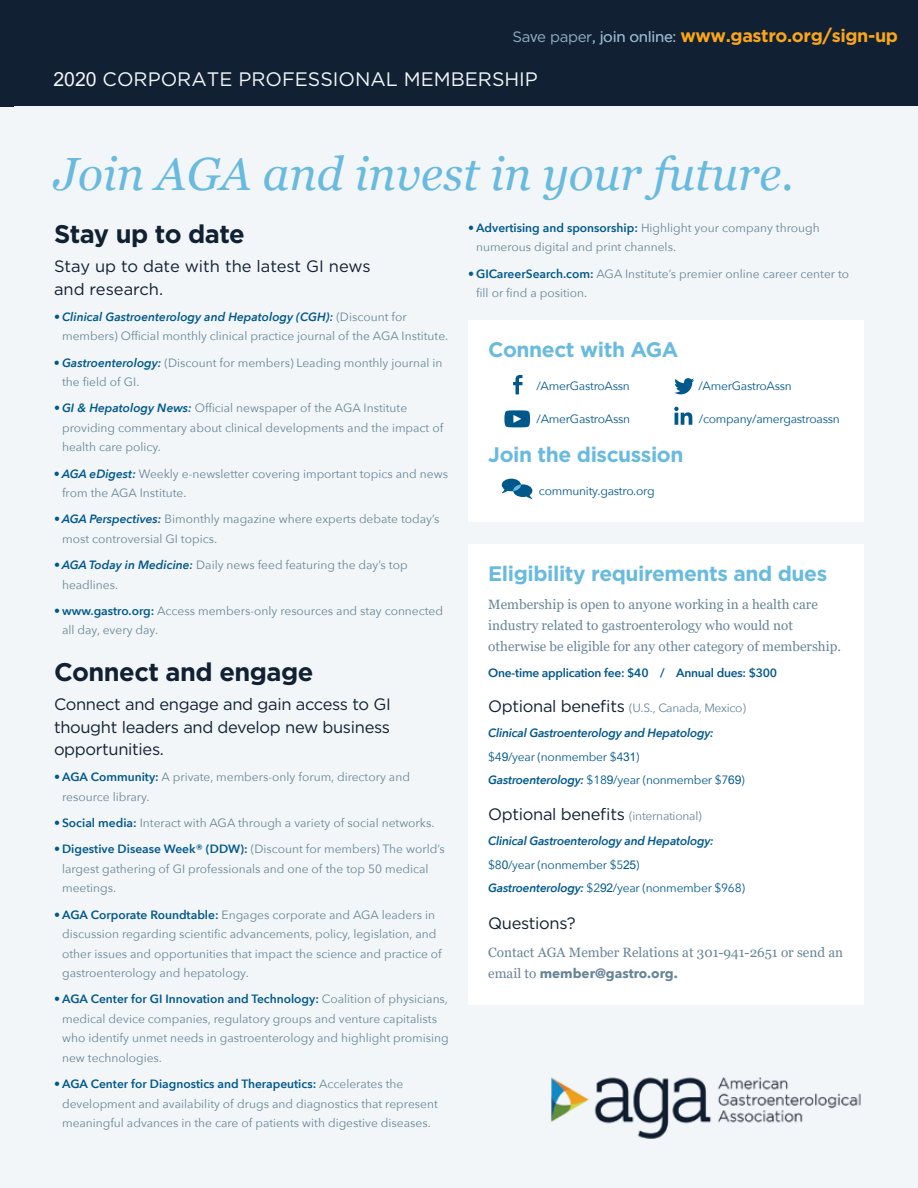
<style>
.page{position:relative;width:918px;height:1188px;background:#f2f6f8}
.page>*{position:absolute;margin:0;border:0;box-sizing:border-box;transform-origin:0 0}
.t1{font:italic 46.5px "Georgia";color:#69badf}
.t2{font:700 25.5px "Gotham";letter-spacing:-.02em;color:#112032}
.t3{font:700 21px "Gotham";letter-spacing:-.02em;color:#69badf}
.t4{font:19.5px "Gotham";color:#f2f6f8}
.t5{font:700 18px "Gotham";letter-spacing:-.02em;color:#faa61b}
.t6{font:16.5px/22.5px "Gotham";letter-spacing:-.02em;color:#112032;text-align:justify}
.t7{font:16.5px/22.5px "Gotham";color:#112032}
.t8{font:15px "Gotham";letter-spacing:-.02em;color:#90b0c5}
.t9{font:13.5px/21px "Georgia";color:#688598}
.t10{font:700 13.5px "Avenir Next";color:#688598}
.t11{font:12px/19.5px "Avenir Next";color:#688598}
.t12{font:italic 600 12px/24px "Avenir Next";letter-spacing:-.02em;color:#00588b}
.t13{font:12px "Avenir Next";letter-spacing:-.02em;color:#00588b}
.t14{font:600 12px "Avenir Next";letter-spacing:-.02em;color:#00588b}
.s1{font-family:"Arial"}
.s2{font-weight:400;font-size:15px;color:#90b0c5}
.s3{font-weight:600;font-style:italic;color:#00588b}
.s4{font-weight:600;color:#00588b}
.s5{font-family:"Gotham";font-weight:400;font-style:normal;font-size:16.5px;color:#112032}
.s6{font-weight:400;font-style:normal;color:#688598}
.s7{font-weight:400;font-style:normal}
.s8{font-family:"Arial";font-weight:400;font-style:normal}
.s9{font-family:"Avenir Next";font-size:12px;color:#688598}
.s10{font-family:"Georgia";font-weight:400}
</style>
<div class="page">
<div style="left:0;top:0;width:918px;height:106px;background:#112032"></div>
<img style="left:551px;top:1077px;width:310px;height:62px">
<div style="left:468px;top:320px;width:396px;height:202px;background:#fff"></div>
<svg style="left:513px;top:375px;width:10px;height:19px"></svg>
<svg style="left:674px;top:378px;width:20px;height:16px"></svg>
<svg style="left:504px;top:410px;width:26px;height:17px"></svg>
<svg style="left:674px;top:407px;width:18px;height:18px"></svg>
<svg style="left:501px;top:479px;width:32px;height:20px"></svg>
<svg style="left:513px;top:485px;width:8px;height:6px"></svg>
<div style="left:468px;top:544px;width:396px;height:461px;background:#fff"></div>
<p class="t8" style="left:512px;top:27px;width:82px">Sa<span class="s1">v</span>e paper</p>
<h3 class="t5" style="left:592px;top:24px;width:307px"><span class="s2">, join online:</span> www.gastro.org/sign-up</h3>
<h3 class="t4" style="left:53px;top:67px;width:486px"><span class="s1">2020</span> CORPORATE PROFESSIONAL MEMBERSHIP</h3>
<h1 class="t1" style="left:54px;top:144px;width:742px">Join AGA and invest in your future.</h1>
<h2 class="t2" style="left:54px;top:217px;width:192px">Stay up to date</h2>
<h3 class="t7" style="left:54px;top:255px;width:318px">Stay up to date with the latest GI news and research.</h3>
<p class="t11" style="left:62px;top:306px;width:388px;text-indent:-8px"><span class="s3">• Clinical Gastroenterology and Hepatology (CGH):</span> (Discount for members) Official monthly clinical practice journal of the AGA Institute.</p>
<p class="t11" style="left:62px;top:352px;width:382px;text-indent:-8px"><span class="s3">• Gastroenterology:</span> (Discount for members) Leading monthly journal in the field of GI.</p>
<p class="t11" style="left:62px;top:398px;width:383px;text-indent:-8px"><span class="s3">• GI &amp; Hepatology News:</span> Official newspaper of the AGA Institute providing commentary about clinical developments and the impact of health care policy.</p>
<p class="t11" style="left:62px;top:463px;width:387px;text-indent:-8px"><span class="s3">• AGA eDigest:</span> Weekly e-newsletter covering important topics and news from the AGA Institute.</p>
<p class="t11" style="left:62px;top:509px;width:379px;text-indent:-8px"><span class="s3">• AGA Perspectives:</span> Bimonthly magazine where experts debate today’s most controversial GI topics.</p>
<p class="t11" style="left:62px;top:555px;width:347px;text-indent:-8px"><span class="s3">• AGA Today in Medicine:</span> Daily news feed featuring the day’s top headlines.</p>
<p class="t11" style="left:62px;top:600px;width:383px;text-indent:-8px"><span class="s3">•</span> <span class="s4">www.gastro.org:</span> Access members-only resources and stay connected all day, every day.</p>
<h2 class="t2" style="left:54px;top:655px;width:261px">Connect and engage</h2>
<h3 class="t6" style="left:54px;top:693px;width:338px">Connect and engage and gain access to GI thought leaders and develop new business opportunities.</h3>
<p class="t11" style="left:62px;top:767px;width:349px;text-indent:-8px"><span class="s3">•</span> <span class="s4">AGA Community:</span> A private, members-only forum, directory and resource library.</p>
<p class="t11" style="left:54px;top:813px;width:382px"><span class="s3">•</span> <span class="s4">Social media:</span> Interact with AGA through a variety of social networks.</p>
<p class="t11" style="left:62px;top:839px;width:384px;text-indent:-8px"><span class="s3">•</span> <span class="s4">Digestive Disease Week® (DDW):</span> (Discount for members) The world’s largest gathering of GI professionals and one of the top 50 medical meetings.</p>
<p class="t11" style="left:62px;top:904px;width:381px;text-indent:-8px"><span class="s3">•</span> <span class="s4">AGA Corporate Roundtable:</span> Engages corporate and AGA leaders in discussion regarding scientific advancements, policy, legislation, and other issues and opportunities that impact the science and practice of gastroenterology and hepatology.</p>
<p class="t11" style="left:62px;top:989px;width:388px;text-indent:-8px"><span class="s3">•</span> <span class="s4">AGA Center for GI Innovation and Technology:</span> Coalition of physicians, medical device companies, regulatory groups and venture capitalists who identify unmet needs in gastroenterology and highlight promising new technologies.</p>
<p class="t11" style="left:62px;top:1074px;width:377px;text-indent:-8px"><span class="s3">•</span> <span class="s4">AGA Center for Diagnostics and Therapeutics:</span> Accelerates the development and availability of drugs and diagnostics that represent meaningful advances in the care of patients with digestive diseases.</p>
<p class="t11" style="left:476px;top:217px;width:345px;text-indent:-8px"><span class="s3">•</span> <span class="s4">Advertising and sponsorship:</span> Highlight your company through numerous digital and print channels.</p>
<p class="t11" style="left:476px;top:263px;width:375px;text-indent:-8px"><span class="s3">•</span> <span class="s4">GICareerSearch.com:</span> AGA Institute’s premier online career center to fill or find a position.</p>
<h3 class="t3" style="left:488px;top:336px;width:192px">Connect with AGA</h3>
<p class="t13" style="left:536px;top:376px;width:95px">/AmerGastroAssn</p>
<p class="t13" style="left:698px;top:376px;width:95px">/AmerGastroAssn</p>
<p class="t13" style="left:537px;top:409px;width:95px">/AmerGastroAssn</p>
<p class="t13" style="left:699px;top:409px;width:142px">/company/amergastroassn</p>
<h3 class="t3" style="left:488px;top:440px;width:197px">Join the discussion</h3>
<p class="t13" style="left:539px;top:480px;width:117px">community.gastro.org</p>
<h3 class="t3" style="left:488px;top:560px;width:341px">Eligibility requirements and dues</h3>
<p class="t9" style="left:488px;top:594px;width:354px">Membership is open to anyone working in a health care industry related to gastroenterology who would not otherwise be eligible for any other category of membership.</p>
<p class="t14" style="left:488px;top:663px;width:291px">One-time application fee: $40 / Annual dues: $300</p>
<p class="t12" style="left:488px;top:696px;width:259px"><span class="s5">Optional benefits</span> <span class="s6">(U.S., Canada, Mexico)<br></span>Clinical Gastroenterology and Hepatology: <span class="s7">$4</span><span class="s8">9</span><span class="s7">/year (nonmember $4</span><span class="s8">31</span><span class="s7">)<br></span>Gastroenterology: <span class="s7">$18</span><span class="s8">9</span><span class="s7">/year (nonmember $7</span><span class="s8">69</span><span class="s7">)</span></p>
<h3 class="t6" style="left:488px;top:803px;width:215px">Optional benefits <span class="s9">(international)</span></h3>
<p class="t12" style="left:488px;top:829px;width:258px">Clinical Gastroenterology and Hepatology: <span class="s7">$8</span><span class="s8">0</span><span class="s7">/year (nonmember $5</span><span class="s8">25</span><span class="s7">)<br></span>Gastroenterology: <span class="s7">$2</span><span class="s8">92</span><span class="s7">/year (nonmember $968)</span></p>
<h3 class="t6" style="left:488px;top:912px;width:89px">Questions?</h3>
<p class="t9" style="left:488px;top:942px;width:356px">Contact AGA Member Relations at 301-941-2651 or send an</p>
<p class="t10" style="left:488px;top:962px;width:191px"><span class="s10">email to</span> member@gastro.org.</p>
</div>
